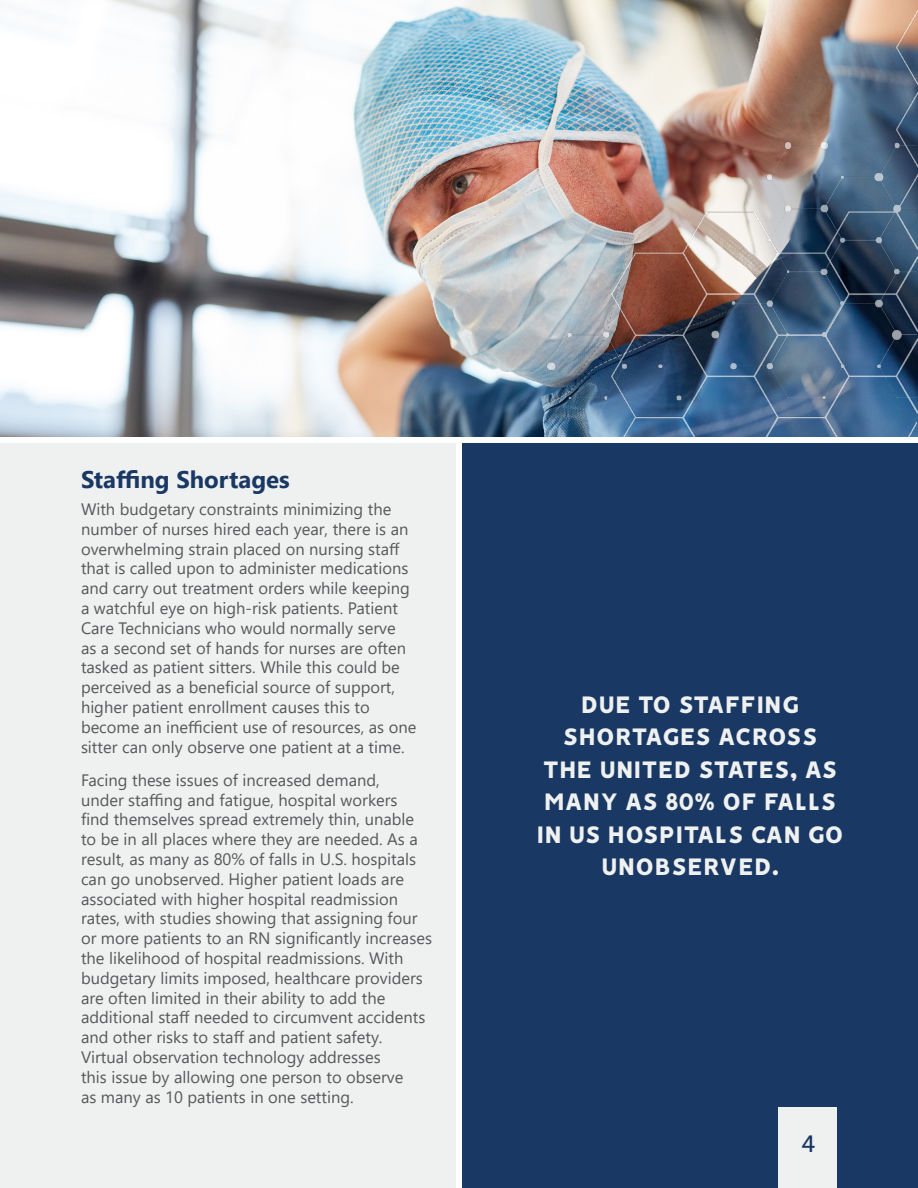
<style>
.page{position:relative;width:918px;height:1188px;background:#fff}
.page>*{position:absolute;margin:0;border:0;box-sizing:border-box;transform-origin:0 0}
.Pulled_Quotes{font:800 27px/32.4px "Vision";color:#eff0f0;text-align:center}
.Pulled_Quotes-2{font:27px "Vision";color:#193863}
.Heading_2{font:700 24px "Segoe UI";color:#193863}
.Body{font:16.5px/19.8px "Segoe UI";color:#57585a}
</style>
<div class="page">
<div style="left:0;top:443px;width:456px;height:745px;background:#eff0f0"></div>
<img style="left:0;top:0;width:918px;height:436px">
<div style="left:462px;top:443px;width:456px;height:745px;background:#193863"></div>
<img style="left:548px;top:10px;width:370px;height:427px">
<div style="left:779px;top:1107px;width:58px;height:81px;background:#eff0f0"></div>
<p class="Heading_2" style="left:81px;top:457px;width:210px">Staffing Shortages</p>
<p class="Body" style="left:81px;top:498px;width:337px">With budgetary constraints minimizing the number of nurses hired each year, there is an overwhelming strain placed on nursing staff that is called upon to administer medications and carry out treatment orders while keeping a watchful eye on high-risk patients. Patient Care Technicians who would normally serve<br>as a second set of hands for nurses are often tasked as patient sitters. While this could be perceived as a beneficial source of support, higher patient enrollment causes this to become an inefficient use of resources, as one sitter can only observe one patient at a time.</p>
<p class="Body" style="left:81px;top:769px;width:352px">Facing these issues of increased demand,<br>under staffing and fatigue, hospital workers<br>find themselves spread extremely thin, unable to be in all places where they are needed. As a result, as many as 80% of falls in U.S. hospitals can go unobserved. Higher patient loads are associated with higher hospital readmission rates, with studies showing that assigning four or more patients to an RN significantly increases the likelihood of hospital readmissions. With budgetary limits imposed, healthcare providers are often limited in their ability to add the additional staff needed to circumvent accidents and other risks to staff and patient safety.<br>Virtual observation technology addresses<br>this issue by allowing one person to observe<br>as many as 10 patients in one setting.</p>
<p class="Pulled_Quotes" style="left:537px;top:689px;width:309px">DUE TO STAFFING<br>SHORTAGES ACROSS<br>THE UNITED STATES, AS<br>MANY AS 80% OF FALLS<br>IN US HOSPITALS CAN GO<br>UNOBSERVED.</p>
<p class="Pulled_Quotes-2" style="left:800px;top:1128px;width:17px">4</p>
</div>
